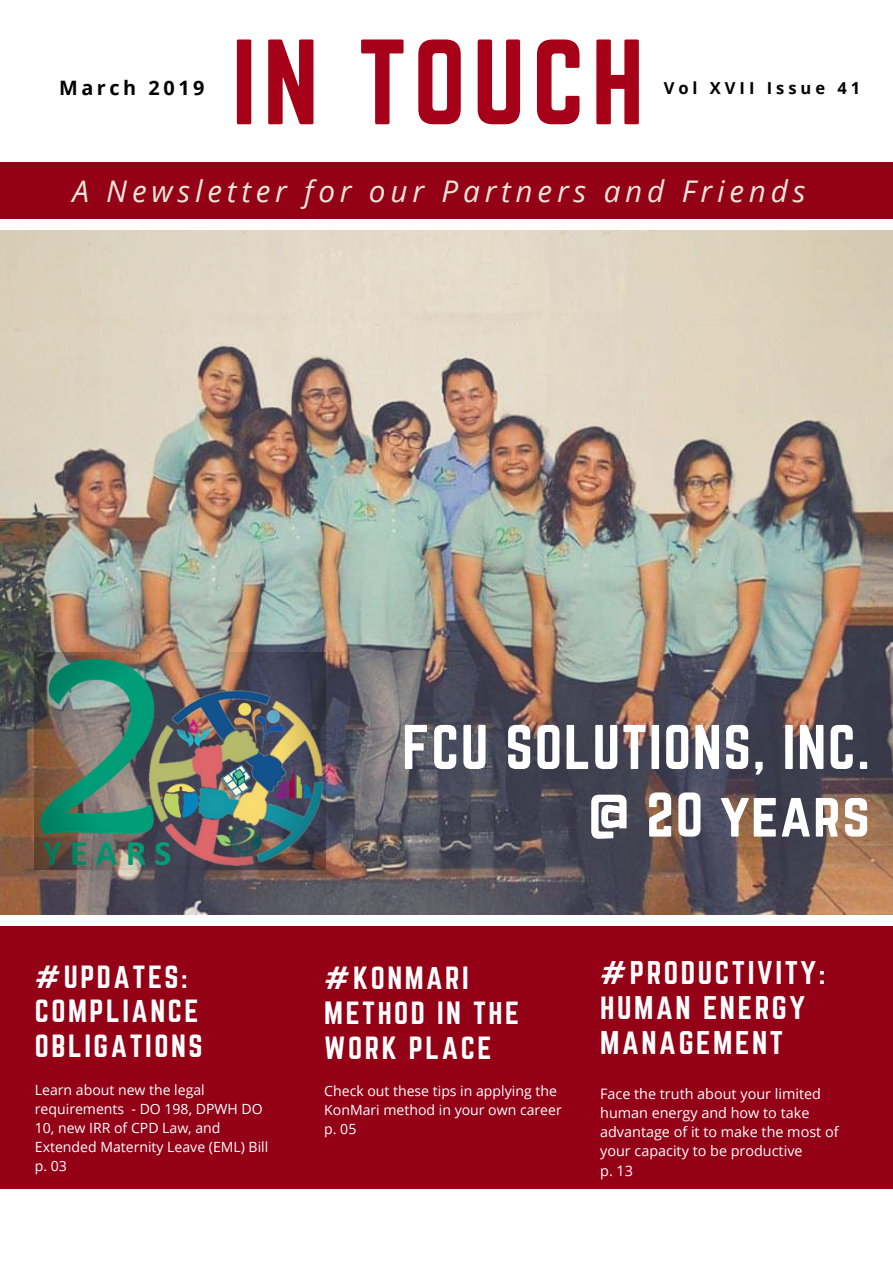
<style>
.page{position:relative;width:893px;height:1263px;background:#fff}
.page>*{position:absolute;margin:0;border:0;box-sizing:border-box;transform-origin:0 0}
.t1{font:105.9px "Norwester";letter-spacing:.06em;color:#a70119}
.t2{font:55.2px/67.5px "Norwester";letter-spacing:.03em;color:#fff;text-align:right}
.t3{font:italic 29.85px "Open Sans";letter-spacing:.16em;color:#f2e6da}
.t4{font:28.8px/35px "Norwester";letter-spacing:.09em;color:#fff}
.t5{font:28.2px/35px "Norwester";letter-spacing:.09em;color:#fff}
.t6{font:700 19.8px "Open Sans";letter-spacing:.18em;color:#000}
.t7{font:700 16.5px "Open Sans";letter-spacing:.24em;color:#000}
.t8{font:14.4px/19.2px "Open Sans";color:#fff}
.t9{font:14.1px/19.2px "Open Sans";color:#fff}
</style>
<div class="page">
<div style="left:0;top:162px;width:893px;height:56px;background:#940116"></div>
<img style="left:0;top:231px;width:893px;height:683px">
<div style="left:0;top:927px;width:893px;height:262px;background:#940116"></div>
<img style="left:35px;top:652px;width:290px;height:217px">
<h3 class="t6" style="left:59px;top:74px;width:147px">March 2019</h3>
<h1 class="t1" style="left:232px;top:32px;width:414px">IN TOUCH</h1>
<p class="t7" style="left:664px;top:76px;width:198px">Vol XVII Issue 41</p>
<h3 class="t3" style="left:73px;top:170px;width:734px">A Newsletter for our Partners and Friends</h3>
<h3 class="t5" style="left:35px;top:960px;width:169px">#UPDATES:<br>COMPLIANCE<br>OBLIGATIONS</h3>
<p class="t9" style="left:35px;top:1079px;width:235px">Learn about new the legal requirements - DO 198, DPWH DO<br>10, new IRR of CPD Law, and<br>Extended Maternity Leave (EML) Bill p. 03</p>
<h2 class="t2" style="left:402px;top:716px;width:469px">FCU SOLUTIONS, INC. @ 20 years</h2>
<h3 class="t5" style="left:324px;top:961px;width:196px">#KONMARI<br>METHOD IN THE<br>WORK PLACE</h3>
<p class="t9" style="left:324px;top:1080px;width:239px">Check out these tips in applying the<br>KonMari method in your own career p. 05</p>
<h3 class="t4" style="left:600px;top:957px;width:227px">#PRODUCTIVITY:<br>HUMAN ENERGY<br>MANAGEMENT</h3>
<p class="t8" style="left:600px;top:1084px;width:240px">Face the truth about your limited human energy and how to take advantage of it to make the most of your capacity to be productive<br>p. 13</p>
</div>
